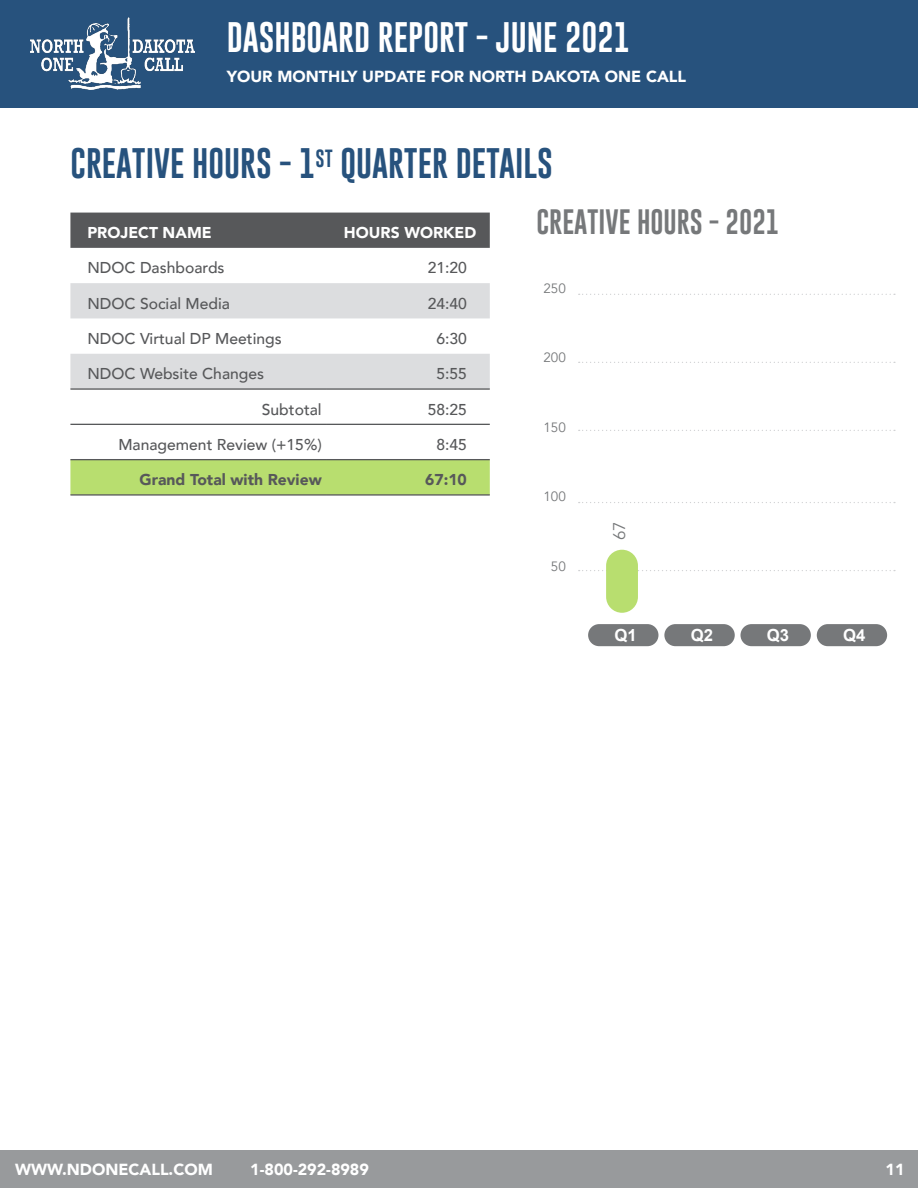
<style>
.page{position:relative;width:918px;height:1188px;background:#fff}
.page>*{position:absolute;margin:0;border:0;box-sizing:border-box;transform-origin:0 0}
.t1{font:31.2px "Gobold";color:#27527d}
.t2{font:31.2px "Gobold";color:#fff}
.t3{font:25.8px "Gobold";color:#76787a}
.t4{font:16.95px "Avenir";color:#76787a}
.t5{font:700 16.65px "Arial";color:#fff}
.t6{font:900 16.05px "Avenir";color:#fff}
.t7{font:500 15.75px "Avenir";color:#57585a}
.t8{font:900 15.75px "Avenir";color:#57585a}
.t9{font:900 15.75px "Avenir";color:#fff}
.t10{font:13.5px "Avenir";color:#76787a}
</style>
<div class="page">
<div style="left:0;top:0;width:918px;height:107px;background:#27527d"></div>
<div style="left:0;top:1150px;width:918px;height:38px;background:#989a9c"></div>
<img style="left:30px;top:17px;width:164px;height:73px">
<div style="left:70px;top:213px;width:420px;height:35px;background:#57585a"></div>
<svg style="left:70px;top:283px;width:420px;height:105px;fill:#dcdddf"></svg>
<div style="left:70px;top:460px;width:420px;height:34px;background:#b8de6f"></div>
<hr style="left:70px;top:388px;width:257px;height:2px;background:#57585a">
<hr style="left:327px;top:388px;width:163px;height:2px;background:#57585a">
<hr style="left:70px;top:424px;width:257px;height:1px;background:#57585a">
<hr style="left:327px;top:424px;width:163px;height:1px;background:#57585a">
<hr style="left:70px;top:459px;width:257px;height:1px;background:#57585a">
<hr style="left:327px;top:459px;width:163px;height:1px;background:#57585a">
<hr style="left:70px;top:494px;width:257px;height:2px;background:#57585a">
<hr style="left:327px;top:494px;width:163px;height:2px;background:#57585a">
<svg style="left:579px;top:570px;width:316px;height:1px"></svg>
<svg style="left:579px;top:502px;width:316px;height:1px"></svg>
<svg style="left:579px;top:430px;width:316px;height:1px"></svg>
<svg style="left:579px;top:362px;width:316px;height:1px"></svg>
<svg style="left:579px;top:294px;width:316px;height:1px"></svg>
<div style="left:606px;top:550px;width:32px;height:63px;background:#b8de6f;border-radius:16px"></div>
<div style="left:588px;top:624px;width:70px;height:22px;background:#76787a;border-radius:11px"></div>
<div style="left:664px;top:624px;width:71px;height:22px;background:#76787a;border-radius:11px"></div>
<div style="left:740px;top:624px;width:71px;height:22px;background:#76787a;border-radius:11px"></div>
<div style="left:817px;top:624px;width:70px;height:22px;background:#76787a;border-radius:11px"></div>
<p class="t2" style="left:227px;top:17px;width:405px">DASHBOARD REPORT - JUNE 2021</p>
<p class="t6" style="left:227px;top:63px;width:461px">YOUR MONTHLY UPDATE FOR NORTH DAKOTA ONE CALL</p>
<p class="t1" style="left:70px;top:143px;width:484px">CREATIVE HOURS - 1<sup>ST</sup> QUARTER DETAILS</p>
<p class="t9" style="left:87px;top:219px;width:126px">PROJECT NAME</p>
<p class="t9" style="left:344px;top:219px;width:134px">HOURS WORKED</p>
<p class="t7" style="left:87px;top:254px;width:139px">NDOC Dashboards</p>
<p class="t7" style="left:428px;top:254px;width:41px">21:20</p>
<p class="t7" style="left:87px;top:290px;width:144px">NDOC Social Media</p>
<p class="t7" style="left:428px;top:290px;width:41px">24:40</p>
<p class="t7" style="left:87px;top:325px;width:196px">NDOC Virtual DP Meetings</p>
<p class="t7" style="left:436px;top:325px;width:32px">6:30</p>
<p class="t7" style="left:87px;top:360px;width:178px">NDOC Website Changes</p>
<p class="t7" style="left:436px;top:360px;width:32px">5:55</p>
<p class="t7" style="left:262px;top:395px;width:61px">Subtotal</p>
<p class="t7" style="left:428px;top:395px;width:41px">58:25</p>
<p class="t7" style="left:118px;top:431px;width:205px">Management Review (+15%)</p>
<p class="t7" style="left:436px;top:431px;width:32px">8:45</p>
<p class="t8" style="left:140px;top:466px;width:184px">Grand Total with Review</p>
<p class="t8" style="left:425px;top:466px;width:43px">67:10</p>
<p class="t3" style="left:536px;top:206px;width:245px">CREATIVE HOURS - 2021</p>
<p class="t10" style="left:543px;top:280px;width:24px">250</p>
<p class="t10" style="left:543px;top:350px;width:24px">200</p>
<p class="t10" style="left:543px;top:419px;width:24px">150</p>
<p class="t10" style="left:543px;top:489px;width:24px">100</p>
<p class="t10" style="left:551px;top:558px;width:16px">50</p>
<p class="t4" style="left:609px;top:540px;width:20px;rotate:-90deg">67</p>
<p class="t5" style="left:615px;top:624px;width:24px">Q1</p>
<p class="t5" style="left:691px;top:624px;width:24px">Q2</p>
<p class="t5" style="left:767px;top:624px;width:24px">Q3</p>
<p class="t5" style="left:843px;top:624px;width:24px">Q4</p>
<p class="t6" style="left:15px;top:1156px;width:199px">WWW.NDONECALL.COM</p>
<p class="t6" style="left:250px;top:1156px;width:120px">1-800-292-8989</p>
<p class="t6" style="left:886px;top:1156px;width:20px">11</p>
</div>
